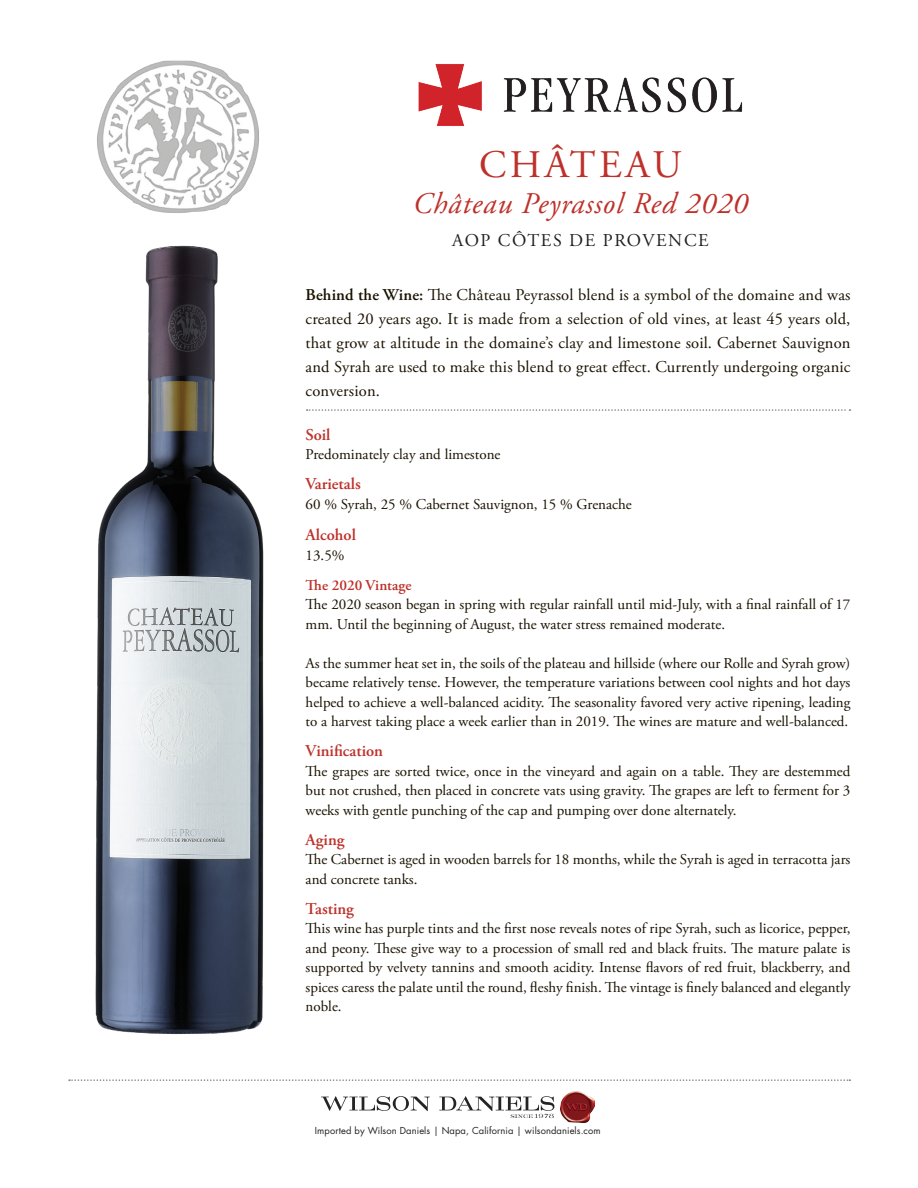
<style>
.page{position:relative;width:918px;height:1188px;background:#fff}
.page>*{position:absolute;margin:0;border:0;box-sizing:border-box;transform-origin:0 0}
.t1{font:39px "Adobe Garamond Pro";letter-spacing:.09em;color:#be312a}
.t2{font:italic 30px "Adobe Garamond Pro";letter-spacing:.03em;color:#be312a}
.t3{font:18px "Adobe Garamond Pro";letter-spacing:.09em;color:#231f20}
.t4{font:16.5px/24px "Adobe Garamond Pro";letter-spacing:.01em;color:#1a1200;text-align:justify}
.t5{font:600 16.5px "Adobe Garamond Pro";color:#be312a}
.t6{font:15px/19.5px "Adobe Garamond Pro";color:#1a1200;text-align:justify}
.t7{font:600 15px "Adobe Garamond Pro";color:#be312a}
.t8{font:9.3px "Futura Std";letter-spacing:.01em;color:#231f20}
.s1{font-weight:600}
</style>
<div class="page">
<svg style="left:69px;top:1079px;width:781px;height:2px"></svg>
<svg style="left:321px;top:1096px;width:109px;height:15px"></svg>
<img style="left:561px;top:1091px;width:34px;height:32px">
<svg style="left:439px;top:1096px;width:115px;height:22px"></svg>
<img style="left:418px;top:64px;width:325px;height:62px">
<img style="left:97px;top:60px;width:162px;height:153px">
<svg style="left:307px;top:409px;width:543px;height:2px"></svg>
<img style="left:95px;top:245px;width:169px;height:789px">
<p class="t1" style="left:479px;top:141px;width:204px">CHÂTEAU</p>
<p class="t2" style="left:413px;top:185px;width:337px">Château Peyrassol Red 2020</p>
<p class="t3" style="left:452px;top:229px;width:258px">AOP CÔTES DE PROVENCE</p>
<p class="t4" style="left:306px;top:283px;width:546px"><span class="s1">Behind the Wine:</span> The Château Peyrassol blend is a symbol of the domaine and was created 20 years ago. It is made from a selection of old vines, at least 45 years old, that grow at altitude in the domaine’s clay and limestone soil. Cabernet Sauvignon and Syrah are used to make this blend to great effect. Currently undergoing organic conversion.</p>
<p class="t5" style="left:306px;top:425px;width:26px">Soil</p>
<p class="t6" style="left:306px;top:445px;width:196px">Predominately clay and limestone</p>
<p class="t5" style="left:306px;top:474px;width:57px">Varietals</p>
<p class="t6" style="left:306px;top:495px;width:328px">60 % Syrah, 25 % Cabernet Sauvignon, 15 % Grenache</p>
<p class="t5" style="left:306px;top:525px;width:52px">Alcohol</p>
<p class="t6" style="left:306px;top:546px;width:40px">13.5%</p>
<p class="t7" style="left:306px;top:576px;width:107px">The 2020 Vintage</p>
<p class="t6" style="left:306px;top:595px;width:546px">The 2020 season began in spring with regular rainfall until mid-July, with a final rainfall of 17 mm. Until the beginning of August, the water stress remained moderate.</p>
<p class="t6" style="left:306px;top:654px;width:546px">As the summer heat set in, the soils of the plateau and hillside (where our Rolle and Syrah grow) became relatively tense. However, the temperature variations between cool nights and hot days helped to achieve a well-balanced acidity. The seasonality favored very active ripening, leading to a harvest taking place a week earlier than in 2019. The wines are mature and well-balanced.</p>
<p class="t5" style="left:306px;top:741px;width:79px">Vinification</p>
<p class="t6" style="left:306px;top:762px;width:546px">The grapes are sorted twice, once in the vineyard and again on a table. They are destemmed but not crushed, then placed in concrete vats using gravity. The grapes are left to ferment for 3 weeks with gentle punching of the cap and pumping over done alternately.</p>
<p class="t5" style="left:306px;top:830px;width:40px">Aging</p>
<p class="t6" style="left:306px;top:850px;width:546px">The Cabernet is aged in wooden barrels for 18 months, while the Syrah is aged in terracotta jars and concrete tanks.</p>
<p class="t5" style="left:306px;top:899px;width:50px">Tasting</p>
<p class="t6" style="left:306px;top:919px;width:546px">This wine has purple tints and the first nose reveals notes of ripe Syrah, such as licorice, pepper, and peony. These give way to a procession of small red and black fruits. The mature palate is supported by velvety tannins and smooth acidity. Intense flavors of red fruit, blackberry, and spices caress the palate until the round, fleshy finish. The vintage is finely balanced and elegantly noble.</p>
<p class="t8" style="left:315px;top:1125px;width:287px">Imported by Wilson Daniels | Napa, California | wilsondaniels.com</p>
</div>
